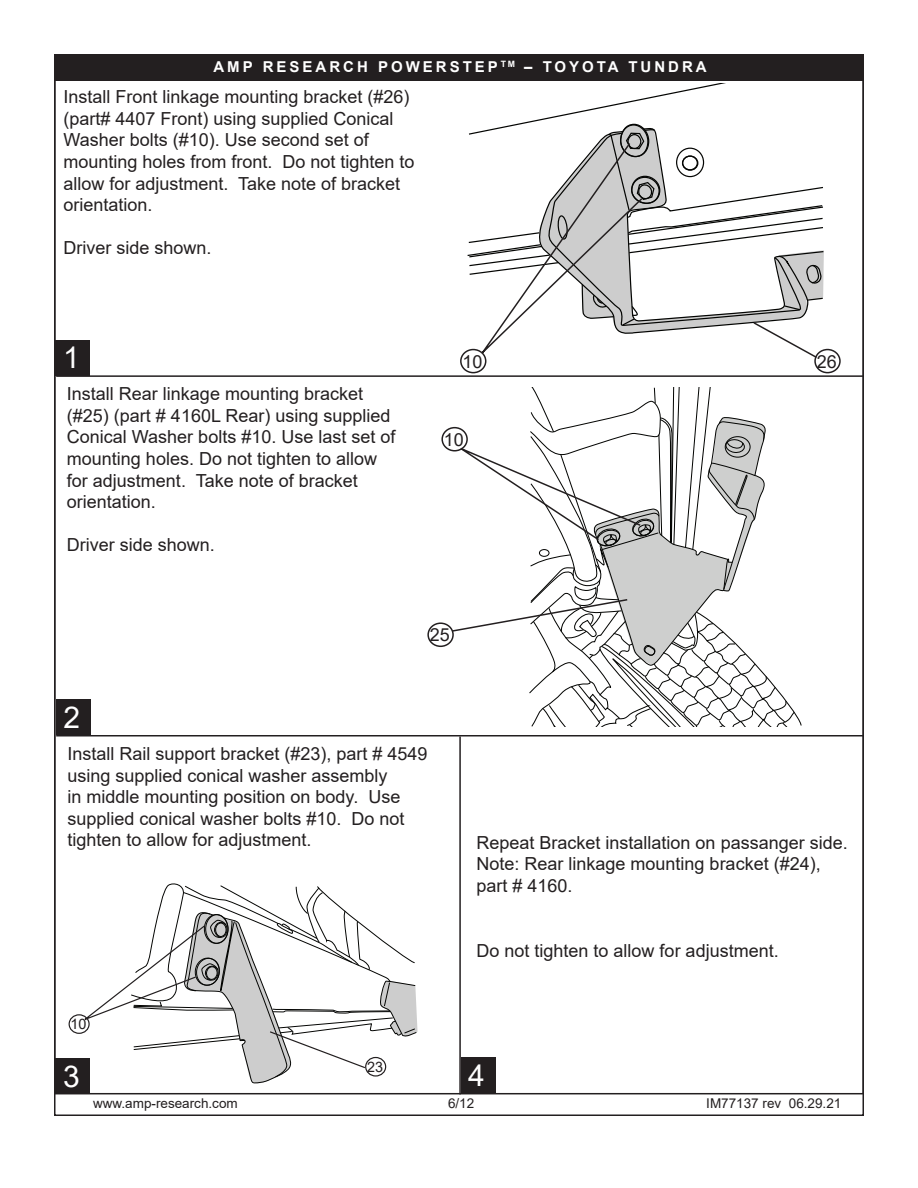
<style>
.page{position:relative;width:918px;height:1188px;background:#fff}
.page>*{position:absolute;margin:0;border:0;box-sizing:border-box;transform-origin:0 0}
.t1{font:30px "Arial";color:#fff}
.t2{font:18px/21.6px "Arial";color:#231f20}
.t3{font:700 15px "Arial";letter-spacing:.2em;color:#fff}
.t4{font:14.4px "Arial";color:#231f20}
.t5{font:13.5px "Arial";color:#231f20}
</style>
<div class="page">
<div style="left:54px;top:55px;width:809px;height:26px;background:#231f20"></div>
<hr style="left:56px;top:375px;width:808px;height:2px;background:#231f20">
<hr style="left:56px;top:735px;width:808px;height:1px;background:#231f20">
<div style="left:460px;top:349px;width:26px;height:24px;border:2px solid #231f20;border-radius:50%"></div>
<div style="left:441px;top:427px;width:27px;height:25px;border:2px solid #231f20;border-radius:50%"></div>
<div style="left:814px;top:349px;width:27px;height:24px;border:2px solid #231f20;border-radius:50%"></div>
<svg style="left:466px;top:84px;width:361px;height:281px"></svg>
<div style="left:427px;top:622px;width:27px;height:25px;border:2px solid #231f20;border-radius:50%"></div>
<svg style="left:446px;top:387px;width:356px;height:340px"></svg>
<div style="left:69px;top:1014px;width:21px;height:20px;border:1px solid #231f20;border-radius:50%"></div>
<svg style="left:78px;top:883px;width:340px;height:201px"></svg>
<div style="left:365px;top:1057px;width:21px;height:20px;border:1px solid #231f20;border-radius:50%"></div>
<hr style="left:459px;top:736px;width:2px;height:358px;background:#231f20">
<div style="left:56px;top:1058px;width:34px;height:36px;background:#231f20"></div>
<div style="left:56px;top:340px;width:34px;height:36px;background:#231f20"></div>
<div style="left:56px;top:699px;width:35px;height:36px;background:#231f20"></div>
<div style="left:461px;top:1057px;width:34px;height:36px;background:#231f20"></div>
<p class="t3" style="left:213px;top:56px;width:495px">AMP RESEARCH POWERSTEP <sup>TM</sup> – TOYOTA TUNDRA</p>
<p class="t2" style="left:63px;top:86px;width:353px">Install Front linkage mounting bracket (#26) (part# 4407 Front) using supplied Conical Washer bolts (#10). Use second set of mounting holes from front. Do not tighten to allow for adjustment. Take note of bracket orientation.</p>
<p class="t2" style="left:63px;top:237px;width:150px">Driver side shown.</p>
<h1 class="t1" style="left:63px;top:331px;width:18px">1</h1>
<h1 class="t1" style="left:63px;top:337px;width:18px">1</h1>
<p class="t2" style="left:67px;top:383px;width:330px">Install Rear linkage mounting bracket (#25) (part # 4160L Rear) using supplied Conical Washer bolts #10. Use last set of mounting holes. Do not tighten to allow for adjustment. Take note of bracket orientation.</p>
<p class="t2" style="left:67px;top:534px;width:150px">Driver side shown.</p>
<h1 class="t1" style="left:64px;top:698px;width:18px">42</h1>
<p class="t2" style="left:463px;top:350px;width:22px">10</p>
<p class="t2" style="left:444px;top:428px;width:22px">10</p>
<p class="t2" style="left:430px;top:624px;width:22px">25</p>
<p class="t2" style="left:817px;top:350px;width:22px">26</p>
<p class="t2" style="left:68px;top:743px;width:362px">Install Rail support bracket (#23), part # 4549 using supplied conical washer assembly<br>in middle mounting position on body. Use supplied conical washer bolts #10. Do not tighten to allow for adjustment.</p>
<p class="t4" style="left:71px;top:1014px;width:18px">10</p>
<h1 class="t1" style="left:63px;top:1056px;width:18px">3</h1>
<p class="t4" style="left:367px;top:1057px;width:18px">23</p>
<p class="t2" style="left:477px;top:831px;width:373px">Repeat Bracket installation on passanger side.<br>Note: Rear linkage mounting bracket (#24), part # 4160.</p>
<p class="t2" style="left:477px;top:939px;width:304px">Do not tighten to allow for adjustment.</p>
<h1 class="t1" style="left:468px;top:1055px;width:18px">4</h1>
<p class="t5" style="left:93px;top:1094px;width:146px">www.amp-research.com</p>
<p class="t5" style="left:448px;top:1094px;width:28px">6/12</p>
<p class="t5" style="left:706px;top:1094px;width:137px">IM77137 rev 06.29.21</p>
</div>
